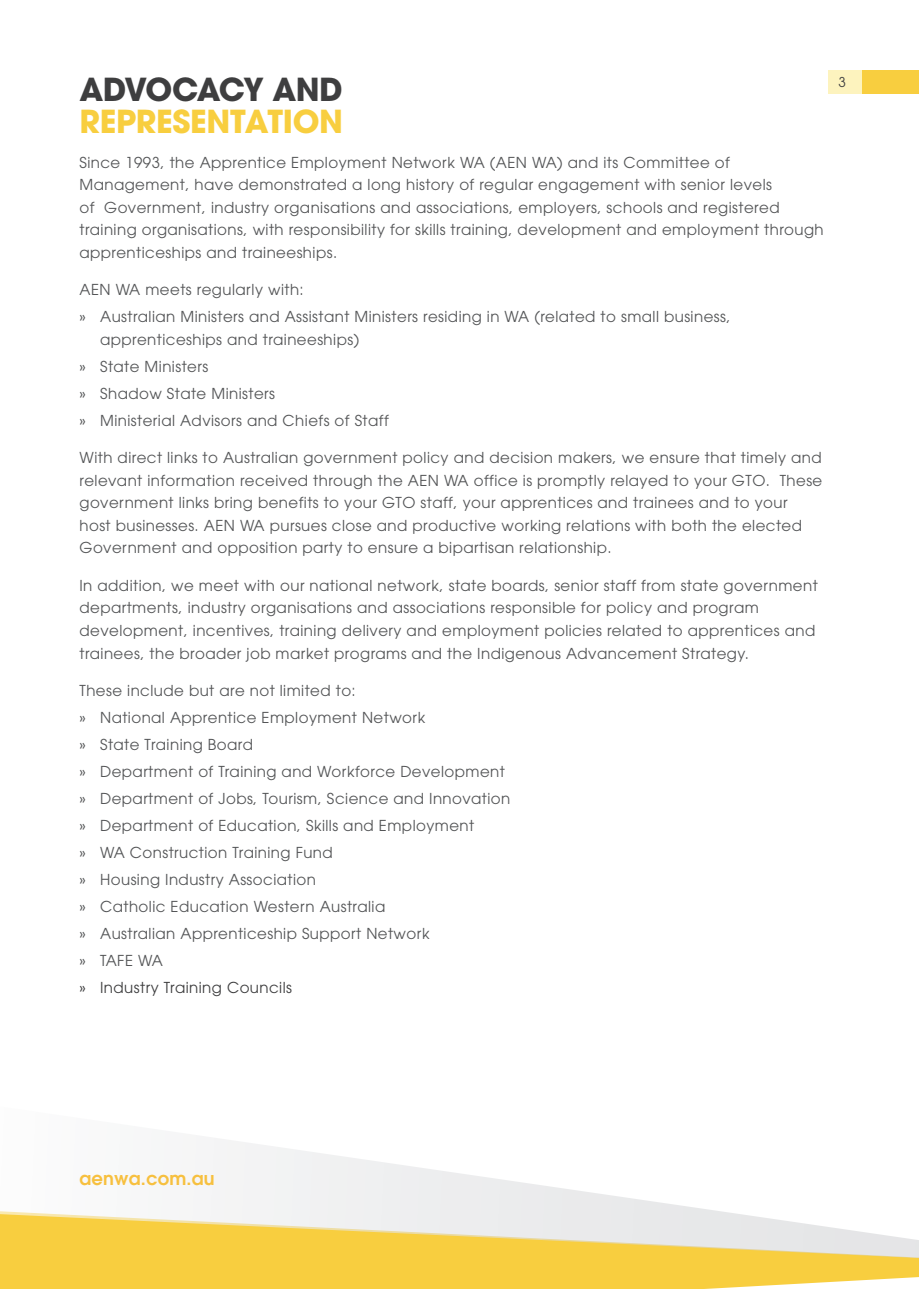
<style>
.page{position:relative;width:919px;height:1289px;background:#fff}
.page>*{position:absolute;margin:0;border:0;box-sizing:border-box;transform-origin:0 0}
.t1{font:700 31.5px "ITC Avant Garde Pro";letter-spacing:-.01em;color:#f8ce3f}
.t2{font:700 31.5px "ITC Avant Garde Pro";letter-spacing:-.045em;color:#3e3e3f}
.t3{font:600 18px "ITC Avant Garde Pro";letter-spacing:.01em;color:#f7c03f}
.t4{font:15px/27px "ITC Avant Garde Pro";letter-spacing:.03em;color:#545557}
.t5{font:15px "ITC Avant Garde Pro";letter-spacing:.03em;color:#3e3e3f}
.t6{font:13.5px "ITC Avant Garde Pro";color:#3e3e3f}
</style>
<div class="page">
<div style="left:0;top:1266px;width:918px;height:22px;background:#f8ce3f"></div>
<svg style="left:0;top:1138px;width:918px;height:128px"></svg>
<div style="left:861px;top:70px;width:57px;height:24px;background:#f8ce3f"></div>
<div style="left:828px;top:70px;width:33px;height:24px;background:#fdf3be"></div>
<h1 class="t2" style="left:79px;top:69px;width:265px">ADVOCACY AND</h1>
<h1 class="t1" style="left:79px;top:101px;width:265px">REPRESENTATION</h1>
<p class="t4" style="left:79px;top:151px;width:745px;line-height:22.5px">Since 1993, the Apprentice Employment Network WA (AEN WA) and its Committee of Management, have demonstrated a long history of regular engagement with senior levels<br>of Government, industry organisations and associations, employers, schools and registered training organisations, with responsibility for skills training, development and employment through apprenticeships and traineeships.</p>
<p class="t4" style="left:79px;top:276px;width:652px">AEN WA meets regularly with:<br>» Australian Ministers and Assistant Ministers residing in WA (related to small business,</p>
<p class="t4" style="left:79px;top:326px;width:311px;text-indent:21px">apprenticeships and traineeships)<br>» State Ministers<br>» Shadow State Ministers<br>» Ministerial Advisors and Chiefs of Staff</p>
<p class="t4" style="left:79px;top:446px;width:744px;line-height:22.5px">With direct links to Australian government policy and decision makers, we ensure that timely and relevant information received through the AEN WA office is promptly relayed to your GTO. These government links bring benefits to your GTO staff, your apprentices and trainees and to your host businesses. AEN WA pursues close and productive working relations with both the elected Government and opposition party to ensure a bipartisan relationship.</p>
<p class="t4" style="left:79px;top:574px;width:739px;line-height:22.5px">In addition, we meet with our national network, state boards, senior staff from state government departments, industry organisations and associations responsible for policy and program development, incentives, training delivery and employment policies related to apprentices and trainees, the broader job market programs and the Indigenous Advancement Strategy.</p>
<p class="t4" style="left:79px;top:677px;width:432px">These include but are not limited to:<br>» National Apprentice Employment Network<br>» State Training Board<br>» Department of Training and Workforce Development » Department of Jobs, Tourism, Science and Innovation » Department of Education, Skills and Employment<br>» WA Construction Training Fund<br>» Housing Industry Association<br>» Catholic Education Western Australia<br>» Australian Apprenticeship Support Network<br>» TAFE WA</p>
<p class="t5" style="left:79px;top:978px;width:214px">» Industry Training Councils</p>
<p class="t6" style="left:838px;top:74px;width:9px">3</p>
<p class="t3" style="left:79px;top:1166px;width:137px">aenwa.com.au</p>
</div>
